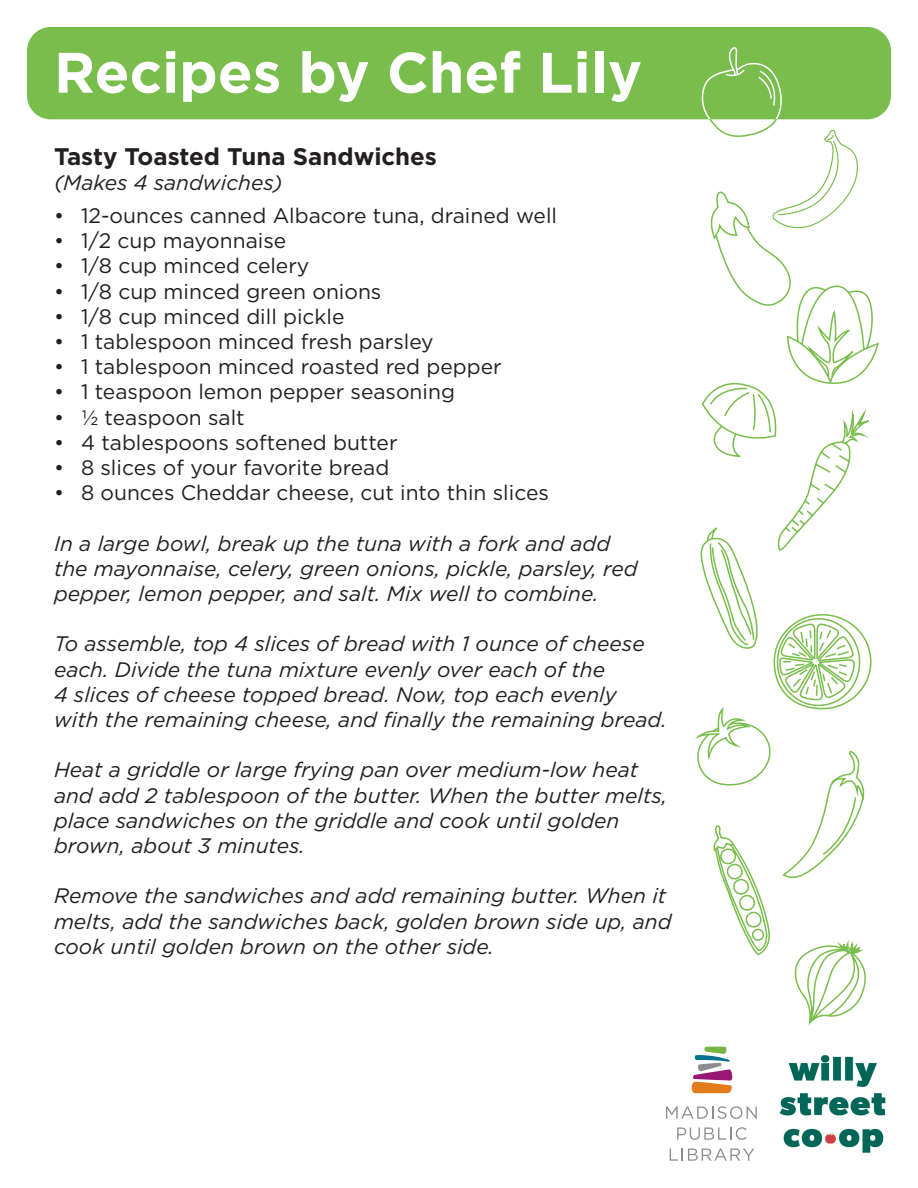
<style>
.page{position:relative;width:918px;height:1188px;background:#fff}
.page>*{position:absolute;margin:0;border:0;box-sizing:border-box;transform-origin:0 0}
.t1{font:700 57px "Gotham";color:#fff}
.t2{font:700 24px "Gotham";color:#231f20}
.t3{font:italic 21px/25.2px "Gotham";color:#231f20}
.t4{font:21px "Gotham";color:#231f20}
</style>
<div class="page">
<div style="left:27px;top:27px;width:864px;height:92px;background:#79bd4c;border-radius:24px"></div>
<svg style="left:666px;top:1106px;width:91px;height:13px"></svg>
<svg style="left:677px;top:1127px;width:70px;height:13px"></svg>
<svg style="left:670px;top:1148px;width:84px;height:13px"></svg>
<svg style="left:690px;top:47px;width:189px;height:1046px"></svg>
<img style="left:776px;top:1047px;width:110px;height:106px">
<p class="t1" style="left:54px;top:40px;width:590px">Recipes by Chef Lily</p>
<p class="t2" style="left:54px;top:142px;width:385px">Tasty Toasted Tuna Sandwiches</p>
<p class="t3" style="left:54px;top:170px;width:230px">(Makes 4 sandwiches)</p>
<p class="t4" style="left:54px;top:202px;width:505px">• 12-ounces canned Albacore tuna, drained well</p>
<p class="t4" style="left:54px;top:227px;width:234px">• 1/2 cup mayonnaise</p>
<p class="t4" style="left:54px;top:253px;width:257px">• 1/8 cup minced celery</p>
<p class="t4" style="left:54px;top:278px;width:329px">• 1/8 cup minced green onions</p>
<p class="t4" style="left:54px;top:303px;width:292px">• 1/8 cup minced dill pickle</p>
<p class="t4" style="left:54px;top:328px;width:381px">• 1 tablespoon minced fresh parsley</p>
<p class="t4" style="left:54px;top:353px;width:449px">• 1 tablespoon minced roasted red pepper</p>
<p class="t4" style="left:54px;top:379px;width:402px">• 1 teaspoon lemon pepper seasoning</p>
<p class="t4" style="left:54px;top:404px;width:192px">• ½ teaspoon salt</p>
<p class="t4" style="left:54px;top:429px;width:345px">• 4 tablespoons softened butter</p>
<p class="t4" style="left:54px;top:454px;width:337px">• 8 slices of your favorite bread</p>
<p class="t4" style="left:54px;top:479px;width:496px">• 8 ounces Cheddar cheese, cut into thin slices</p>
<p class="t3" style="left:54px;top:530px;width:585px">In a large bowl, break up the tuna with a fork and add the mayonnaise, celery, green onions, pickle, parsley, red pepper, lemon pepper, and salt. Mix well to combine.</p>
<p class="t3" style="left:54px;top:631px;width:614px">To assemble, top 4 slices of bread with 1 ounce of cheese each. Divide the tuna mixture evenly over each of the<br>4 slices of cheese topped bread. Now, top each evenly<br>with the remaining cheese, and finally the remaining bread.</p>
<p class="t3" style="left:54px;top:757px;width:615px">Heat a griddle or large frying pan over medium-low heat and add 2 tablespoon of the butter. When the butter melts, place sandwiches on the griddle and cook until golden brown, about 3 minutes.</p>
<p class="t3" style="left:54px;top:883px;width:619px">Remove the sandwiches and add remaining butter. When it melts, add the sandwiches back, golden brown side up, and cook until golden brown on the other side.</p>
</div>
